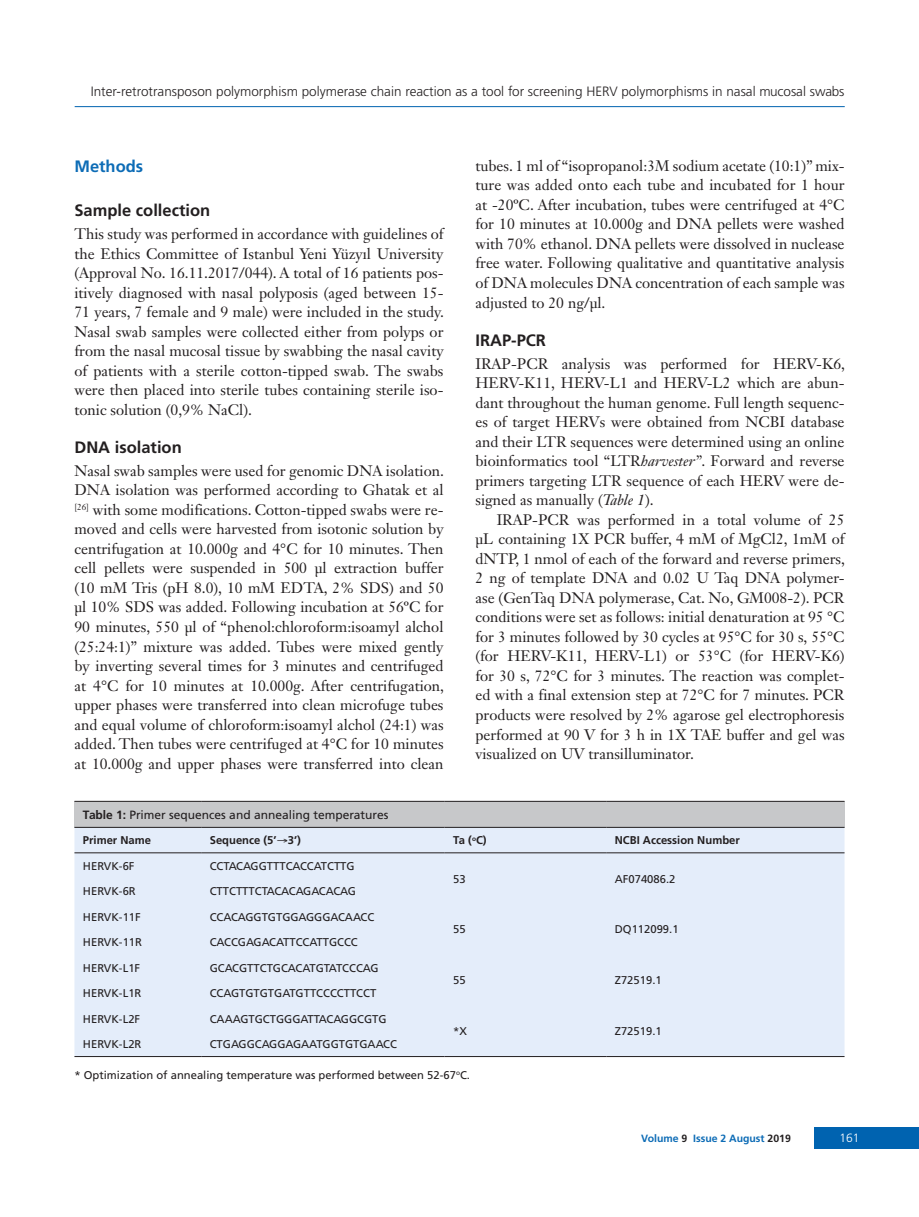
<style>
.page{position:relative;width:919px;height:1217px;background:#fff}
.page>*{position:absolute;margin:0;border:0;box-sizing:border-box;transform-origin:0 0}
.t1{font:16.5px "Frutiger Bold Tr";color:#231f20}
.t2{font:16.5px "Frutiger Bold Tr";color:#0d6cb6}
.t3{font:15px/19.5px "Janson Text LT Std";color:#231f20;text-align:justify}
.t4{font:13.5px "Frutiger Light Nr Tr";color:#231f20}
.t5{font:12px "Frutiger Normal Tr";color:#231f20}
.t6{font:12px "Frutiger Light Nr Tr";color:#fff}
.t7{font:11.25px "Frutiger Normal Tr";color:#231f20}
.t8{font:11.25px "Frutiger Bold Tr";color:#231f20}
.t9{font:10.5px "Frutiger Bold Tr";color:#0d6cb6}
.s1{font-style:italic}
.s2{font-family:"Frutiger Bold Tr"}
.s3{color:#231f20}
</style>
<div class="page">
<hr style="left:75px;top:106px;width:769px;height:1px;background:#0063b0">
<div style="left:814px;top:1127px;width:104px;height:21px;background:#0063b0"></div>
<div style="left:74px;top:801px;width:770px;height:26px;background:#c7c8ca"></div>
<div style="left:74px;top:827px;width:770px;height:228px;background:#e4edfa"></div>
<hr style="left:74px;top:800px;width:127px;height:1px;background:#231f20">
<hr style="left:201px;top:800px;width:243px;height:1px;background:#231f20">
<hr style="left:444px;top:800px;width:162px;height:1px;background:#231f20">
<hr style="left:606px;top:800px;width:238px;height:1px;background:#231f20">
<hr style="left:74px;top:826px;width:127px;height:1px;background:#231f20">
<hr style="left:201px;top:826px;width:243px;height:1px;background:#231f20">
<hr style="left:444px;top:826px;width:162px;height:1px;background:#231f20">
<hr style="left:606px;top:826px;width:238px;height:1px;background:#231f20">
<hr style="left:74px;top:852px;width:127px;height:1px;background:#231f20">
<hr style="left:201px;top:852px;width:243px;height:1px;background:#231f20">
<hr style="left:444px;top:852px;width:162px;height:1px;background:#231f20">
<hr style="left:606px;top:852px;width:238px;height:1px;background:#231f20">
<hr style="left:74px;top:1055px;width:127px;height:1px;background:#231f20">
<hr style="left:201px;top:1055px;width:243px;height:1px;background:#231f20">
<hr style="left:444px;top:1055px;width:162px;height:1px;background:#231f20">
<hr style="left:606px;top:1055px;width:238px;height:1px;background:#231f20">
<p class="t4" style="left:91px;top:84px;width:755px">Inter-retrotransposon polymorphism polymerase chain reaction as a tool for screening HERV polymorphisms in nasal mucosal swabs</p>
<p class="t2" style="left:74px;top:156px;width:70px">Methods</p>
<p class="t1" style="left:74px;top:201px;width:137px">Sample collection</p>
<p class="t3" style="left:74px;top:224px;width:371px">This study was performed in accordance with guidelines of the Ethics Committee of Istanbul Yeni Yüzyıl University (Approval No. 16.11.2017/044). A total of 16 patients pos&shy;itively diagnosed with nasal polyposis (aged between 15- 71 years, 7 female and 9 male) were included in the study.<br>Nasal swab samples were collected either from polyps or from the nasal mucosal tissue by swabbing the nasal cavity of patients with a sterile cotton-tipped swab. The swabs were then placed into sterile tubes containing sterile iso&shy;tonic solution (0,9% NaCl).</p>
<p class="t1" style="left:74px;top:437px;width:109px">DNA isolation</p>
<p class="t3" style="left:74px;top:460px;width:371px">Nasal swab samples were used for genomic DNA isolation.<br>DNA isolation was performed according to Ghatak et al <sup>[26]</sup> with some modifications. Cotton-tipped swabs were re&shy;moved and cells were harvested from isotonic solution by centrifugation at 10.000g and 4°C for 10 minutes. Then cell pellets were suspended in 500 μl extraction buffer (10 mM Tris (pH 8.0), 10 mM EDTA, 2% SDS) and 50 μl 10% SDS was added. Following incubation at 56ºC for 90 minutes, 550 μl of “phenol:chloroform:isoamyl alchol (25:24:1)” mixture was added. Tubes were mixed gently by inverting several times for 3 minutes and centrifuged at 4°C for 10 minutes at 10.000g. After centrifugation, upper phases were transferred into clean microfuge tubes and equal volume of chloroform:isoamyl alchol (24:1) was added. Then tubes were centrifuged at 4°C for 10 minutes at 10.000g and upper phases were transferred into clean</p>
<p class="t3" style="left:475px;top:156px;width:370px">tubes. 1 ml of “isopropanol:3M sodium acetate (10:1)” mix&shy;ture was added onto each tube and incubated for 1 hour at -20ºC. After incubation, tubes were centrifuged at 4°C for 10 minutes at 10.000g and DNA pellets were washed with 70% ethanol. DNA pellets were dissolved in nuclease free water. Following qualitative and quantitative analysis of DNA molecules DNA concentration of each sample was adjusted to 20 ng/μl.</p>
<p class="t1" style="left:475px;top:330px;width:72px">IRAP-PCR</p>
<p class="t3" style="left:475px;top:353px;width:371px">IRAP-PCR analysis was performed for HERV-K6, HERV-K11, HERV-L1 and HERV-L2 which are abun&shy;dant throughout the human genome. Full length sequenc&shy;es of target HERVs were obtained from NCBI database and their LTR sequences were determined using an online bioinformatics tool “LTR<span class="s1">harvester”</span>. Forward and reverse primers targeting LTR sequence of each HERV were de&shy;signed as manually (<span class="s1">Table 1</span>).</p>
<p class="t3" style="left:475px;top:509px;width:371px;text-indent:21px">IRAP-PCR was performed in a total volume of 25 μL containing 1X PCR buffer, 4 mM of MgCl2, 1mM of dNTP, 1 nmol of each of the forward and reverse primers, 2 ng of template DNA and 0.02 U Taq DNA polymer&shy;ase (GenTaq DNA polymerase, Cat. No, GM008-2). PCR conditions were set as follows: initial denaturation at 95 °C for 3 minutes followed by 30 cycles at 95°C for 30 s, 55°C (for HERV-K11, HERV-L1) or 53°C (for HERV-K6) for 30 s, 72°C for 3 minutes. The reaction was complet&shy;ed with a final extension step at 72°C for 7 minutes. PCR products were resolved by 2% agarose gel electrophoresis performed at 90 V for 3 h in 1X TAE buffer and gel was visualized on UV transilluminator.</p>
<p class="t5" style="left:83px;top:807px;width:307px"><span class="s2">Table 1:</span> Primer sequences and annealing temperatures</p>
<p class="t8" style="left:83px;top:833px;width:70px">Primer Name</p>
<p class="t8" style="left:210px;top:833px;width:93px">Sequence (5’→3’)</p>
<p class="t8" style="left:453px;top:833px;width:35px">Ta (<sup>o</sup>C)</p>
<p class="t8" style="left:614px;top:833px;width:126px">NCBI Accession Number</p>
<p class="t7" style="left:83px;top:859px;width:53px">HERVK-6F</p>
<p class="t7" style="left:210px;top:859px;width:146px">CCTACAGGTTTCACCATCTTG</p>
<p class="t7" style="left:453px;top:871px;width:14px">53</p>
<p class="t7" style="left:614px;top:871px;width:62px">AF074086.2</p>
<p class="t7" style="left:83px;top:884px;width:54px">HERVK-6R</p>
<p class="t7" style="left:210px;top:884px;width:148px">CTTCTTTCTACACAGACACAG</p>
<p class="t7" style="left:83px;top:910px;width:59px">HERVK-11F</p>
<p class="t7" style="left:210px;top:910px;width:166px">CCACAGGTGTGGAGGGACAACC</p>
<p class="t7" style="left:453px;top:922px;width:14px">55</p>
<p class="t7" style="left:614px;top:922px;width:65px">DQ112099.1</p>
<p class="t7" style="left:83px;top:935px;width:61px">HERVK-11R</p>
<p class="t7" style="left:210px;top:935px;width:149px">CACCGAGACATTCCATTGCCC</p>
<p class="t7" style="left:83px;top:960px;width:59px">HERVK-L1F</p>
<p class="t7" style="left:210px;top:960px;width:170px">GCACGTTCTGCACATGTATCCCAG</p>
<p class="t7" style="left:453px;top:973px;width:14px">55</p>
<p class="t7" style="left:614px;top:973px;width:48px">Z72519.1</p>
<p class="t7" style="left:83px;top:986px;width:60px">HERVK-L1R</p>
<p class="t7" style="left:210px;top:986px;width:168px">CCAGTGTGTGATGTTCCCCTTCCT</p>
<p class="t7" style="left:83px;top:1011px;width:59px">HERVK-L2F</p>
<p class="t7" style="left:210px;top:1011px;width:178px">CAAAGTGCTGGGATTACAGGCGTG</p>
<p class="t7" style="left:453px;top:1024px;width:15px">*X</p>
<p class="t7" style="left:614px;top:1024px;width:48px">Z72519.1</p>
<p class="t7" style="left:83px;top:1037px;width:60px">HERVK-L2R</p>
<p class="t7" style="left:210px;top:1037px;width:189px">CTGAGGCAGGAGAATGGTGTGAACC</p>
<p class="t7" style="left:74px;top:1067px;width:397px">* Optimization of annealing temperature was performed between 52-67<sup>o</sup>C.</p>
<p class="t9" style="left:641px;top:1131px;width:151px">Volume <span class="s3">9</span> Issue 2 August <span class="s3">2019</span></p>
<p class="t6" style="left:839px;top:1131px;width:22px">161</p>
</div>
